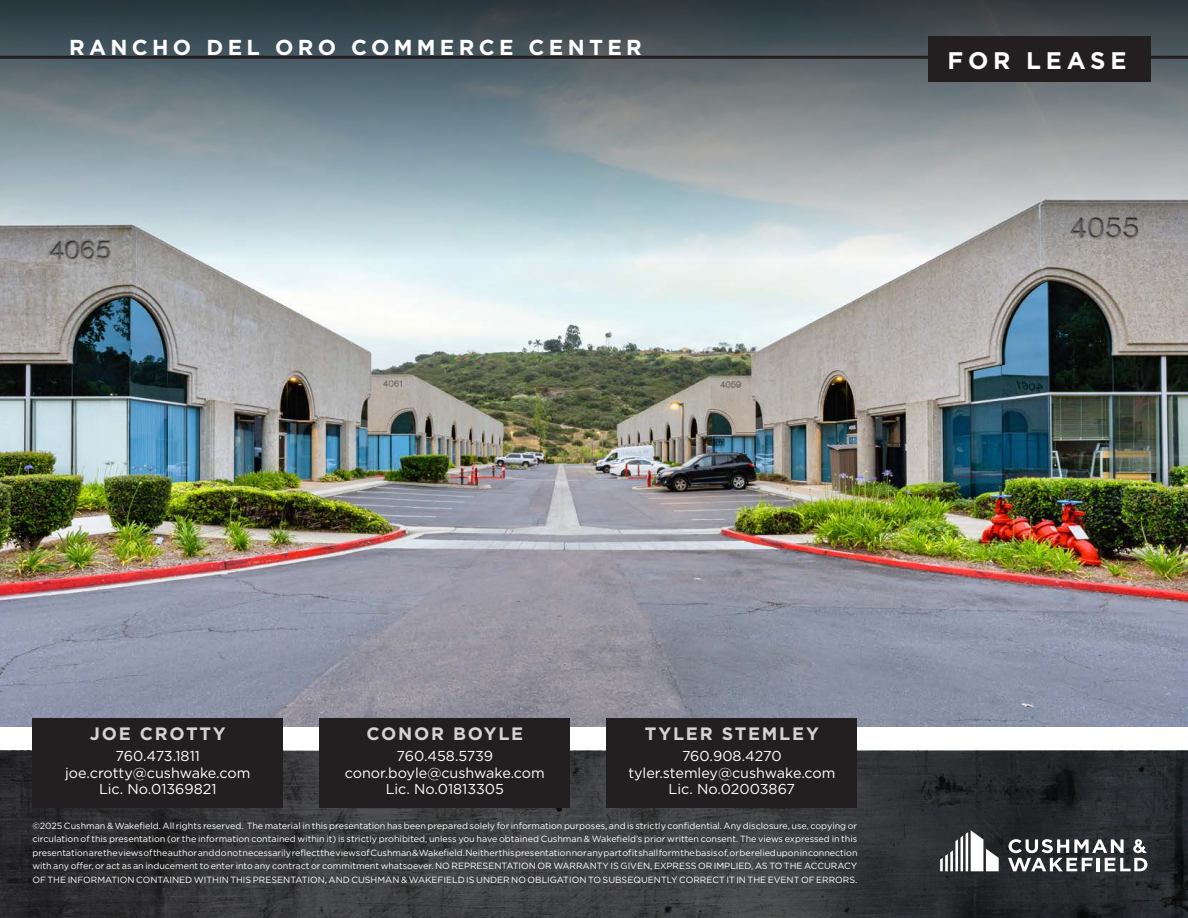
<style>
.page{position:relative;width:1188px;height:918px;background:#fff}
.page>*{position:absolute;margin:0;border:0;box-sizing:border-box;transform-origin:0 0}
.t1{font:700 24px "Gotham";letter-spacing:.2em;color:#fff}
.t2{font:700 21.6px "Gotham";letter-spacing:.2em;color:#fff}
.t3{font:700 18px "Gotham";letter-spacing:.1em;color:#d5d2d4}
.t4{font:14.4px "Gotham";color:#fff}
.t5{font:9px/13.5px "Gotham";color:#fff;text-align:justify}
</style>
<div class="page">
<img style="left:0;top:259px;width:1188px;height:468px">
<svg style="left:0;top:0;width:1188px;height:259px;background:#818e93"></svg>
<svg style="left:0;top:751px;width:1188px;height:167px;background:#333437"></svg>
<div style="left:32px;top:718px;width:251px;height:90px;background:#231f20"></div>
<div style="left:319px;top:718px;width:251px;height:90px;background:#231f20"></div>
<div style="left:607px;top:718px;width:250px;height:90px;background:#231f20"></div>
<svg style="left:940px;top:830px;width:59px;height:41px"></svg>
<svg style="left:1008px;top:839px;width:139px;height:32px"></svg>
<hr style="left:0;top:56px;width:1188px;height:3px;background:#231f20">
<div style="left:929px;top:36px;width:222px;height:46px;background:#231f20"></div>
<p class="t2" style="left:69px;top:33px;width:574px">RANCHO DEL ORO COMMERCE CENTER</p>
<p class="t1" style="left:948px;top:44px;width:181px">FOR LEASE</p>
<p class="t3" style="left:90px;top:722px;width:137px">JOE CROTTY</p>
<p class="t4" style="left:116px;top:747px;width:86px">760.473.1811</p>
<p class="t4" style="left:65px;top:764px;width:187px">joe.crotty@cushwake.com</p>
<p class="t4" style="left:99px;top:780px;width:119px">Lic. No.01369821</p>
<p class="t3" style="left:366px;top:722px;width:158px">CONOR BOYLE</p>
<p class="t4" style="left:397px;top:747px;width:98px">760.458.5739</p>
<p class="t4" style="left:345px;top:764px;width:201px">conor.boyle@cushwake.com</p>
<p class="t4" style="left:386px;top:780px;width:120px">Lic. No.01813305</p>
<p class="t3" style="left:645px;top:722px;width:175px">TYLER STEMLEY</p>
<p class="t4" style="left:682px;top:747px;width:101px">760.908.4270</p>
<p class="t4" style="left:628px;top:764px;width:209px">tyler.stemley@cushwake.com</p>
<p class="t4" style="left:669px;top:780px;width:128px">Lic. No.02003867</p>
<p class="t5" style="left:32px;top:819px;width:827px">©2025 Cushman &amp; Wakefield. All rights reserved. The material in this presentation has been prepared solely for information purposes, and is strictly confidential. Any disclosure, use, copying or circulation of this presentation (or the information contained within it) is strictly prohibited, unless you have obtained Cushman &amp; Wakefield’s prior written consent. The views expressed in this presentation are the views of the author and do not necessarily reflect the views of Cushman &amp; Wakefield. Neither this presentation nor any part of it shall form the basis of, or be relied upon in connection with any offer, or act as an inducement to enter into any contract or commitment whatsoever. NO REPRESENTATION OR WARRANTY IS GIVEN, EXPRESS OR IMPLIED, AS TO THE ACCURACY OF THE INFORMATION CONTAINED WITHIN THIS PRESENTATION, AND CUSHMAN &amp; WAKEFIELD IS UNDER NO OBLIGATION TO SUBSEQUENTLY CORRECT IT IN THE EVENT OF ERRORS.</p>
</div>
